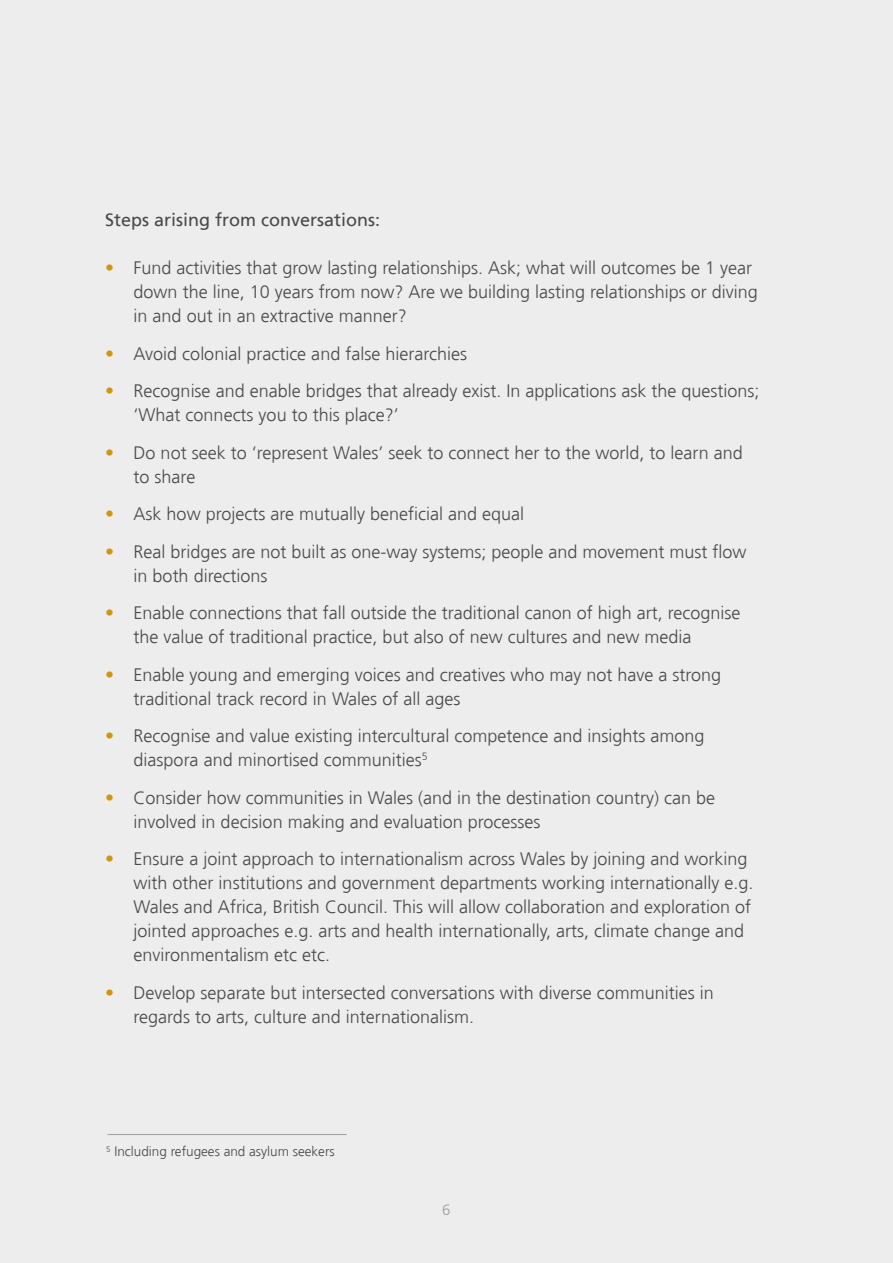
<style>
.page{position:relative;width:893px;height:1263px;background:#ededed}
.page>*{position:absolute;margin:0;border:0;box-sizing:border-box;transform-origin:0 0}
.t1{font:300 18px/24px "Frutiger";color:#4a4a49}
.t2{font:18px "Frutiger";color:#4a4a49}
.t3{font:300 15px "Frutiger";color:#9d9d9c}
.t4{font:300 13.5px "Frutiger";color:#4a4a49}
.s1{color:#d2960c}
</style>
<div class="page">
<hr style="left:107px;top:1134px;width:240px;height:1px;background:#9d9d9c">
<p class="t2" style="left:105px;top:209px;width:277px">Steps arising from conversations:</p>
<p class="t1" style="left:134px;top:256px;width:626px;text-indent:-28px"><span class="s1">•</span> Fund activities that grow lasting relationships. Ask; what will outcomes be 1 year down the line, 10 years from now? Are we building lasting relationships or diving in and out in an extractive manner?</p>
<p class="t1" style="left:105px;top:342px;width:363px"><span class="s1">•</span> Avoid colonial practice and false hierarchies</p>
<p class="t1" style="left:134px;top:379px;width:627px;text-indent:-28px"><span class="s1">•</span> Recognise and enable bridges that already exist. In applications ask the questions; ‘What connects you to this place?’</p>
<p class="t1" style="left:134px;top:441px;width:611px;text-indent:-28px"><span class="s1">•</span> Do not seek to ‘represent Wales’ seek to connect her to the world, to learn and to share</p>
<p class="t1" style="left:105px;top:502px;width:420px"><span class="s1">•</span> Ask how projects are mutually beneficial and equal</p>
<p class="t1" style="left:134px;top:540px;width:614px;text-indent:-28px"><span class="s1">•</span> Real bridges are not built as one-way systems; people and movement must flow in both directions</p>
<p class="t1" style="left:134px;top:601px;width:608px;text-indent:-28px"><span class="s1">•</span> Enable connections that fall outside the traditional canon of high art, recognise the value of traditional practice, but also of new cultures and new media</p>
<p class="t1" style="left:134px;top:663px;width:589px;text-indent:-28px"><span class="s1">•</span> Enable young and emerging voices and creatives who may not have a strong traditional track record in Wales of all ages</p>
<p class="t1" style="left:134px;top:724px;width:572px;text-indent:-28px"><span class="s1">•</span> Recognise and value existing intercultural competence and insights among diaspora and minortised communities<sup>5</sup></p>
<p class="t1" style="left:134px;top:786px;width:583px;text-indent:-28px"><span class="s1">•</span> Consider how communities in Wales (and in the destination country) can be involved in decision making and evaluation processes</p>
<p class="t1" style="left:134px;top:847px;width:621px;text-indent:-28px"><span class="s1">•</span> Ensure a joint approach to internationalism across Wales by joining and working with other institutions and government departments working internationally e.g.<br>Wales and Africa, British Council. This will allow collaboration and exploration of jointed approaches e.g. arts and health internationally, arts, climate change and environmentalism etc etc.</p>
<p class="t1" style="left:134px;top:981px;width:582px;text-indent:-28px"><span class="s1">•</span> Develop separate but intersected conversations with diverse communities in regards to arts, culture and internationalism.</p>
<p class="t4" style="left:106px;top:1144px;width:230px"><sup>5</sup> Including refugees and asylum seekers</p>
<p class="t3" style="left:442px;top:1201px;width:10px">6</p>
</div>
